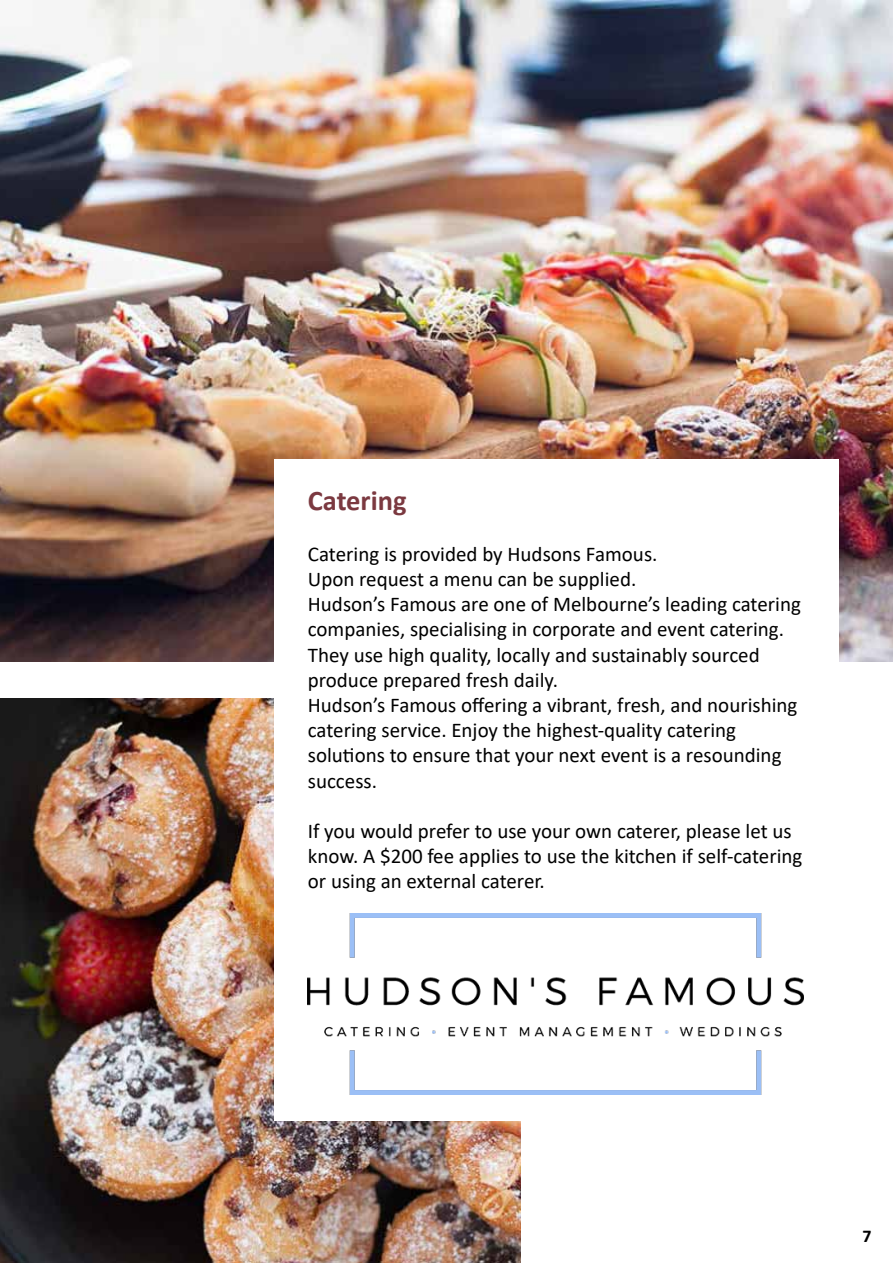
<style>
.page{position:relative;width:893px;height:1263px;background:#fff}
.page>*{position:absolute;margin:0;border:0;box-sizing:border-box;transform-origin:0 0}
.t1{font:700 28.5px "Calibri";color:#7b3940}
.t2{font:21px/25.2px "Calibri";color:#000}
.t3{font:700 18px "Calibri";color:#000}
</style>
<div class="page">
<img style="left:0;top:0;width:893px;height:661px">
<img style="left:0;top:698px;width:521px;height:565px">
<div style="left:274px;top:459px;width:565px;height:661px;background:#fff"></div>
<img style="left:308px;top:914px;width:496px;height:180px">
<h1 class="t1" style="left:308px;top:481px;width:100px">Catering</h1>
<p class="t2" style="left:308px;top:541px;width:495px">Catering is provided by Hudsons Famous.<br>Upon request a menu can be supplied.<br>Hudson’s Famous are one of Melbourne’s leading catering companies, specialising in corporate and event catering.<br>They use high quality, locally and sustainably sourced produce prepared fresh daily.<br>Hudson’s Famous offering a vibrant, fresh, and nourishing catering service. Enjoy the highest-quality catering solutions to ensure that your next event is a resounding success.</p>
<p class="t2" style="left:308px;top:818px;width:496px">If you would prefer to use your own caterer, please let us know. A $200 fee applies to use the kitchen if self-catering or using an external caterer.</p>
<p class="t3" style="left:863px;top:1223px;width:11px">7</p>
</div>
